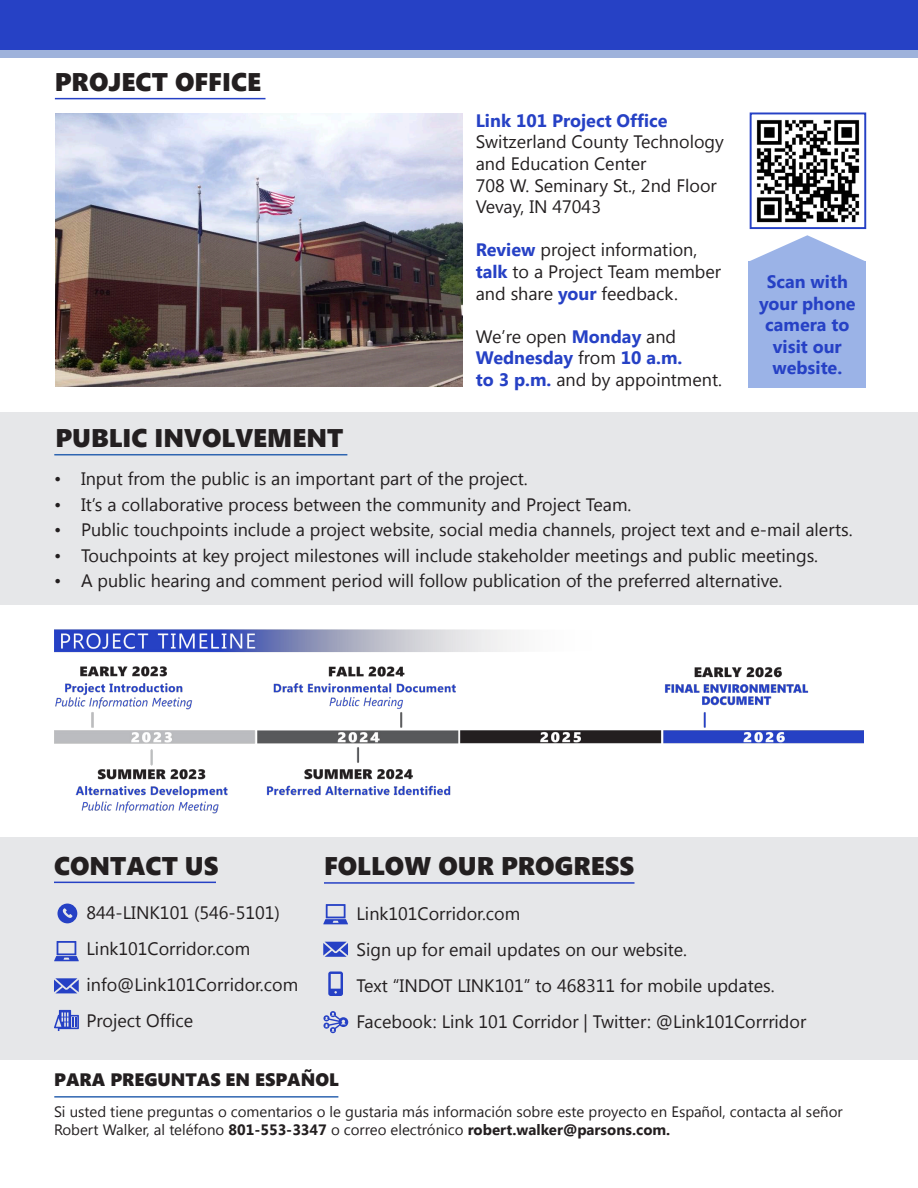
<style>
.page{position:relative;width:918px;height:1188px;background:#fff}
.page>*{position:absolute;margin:0;border:0;box-sizing:border-box;transform-origin:0 0}
.t1{font:25.5px "Segoe UI Black";color:#231f20}
.t2{font:18px/21.6px "Segoe UI";color:#231f20}
.t3{font:700 18px/21.6px "Segoe UI";color:#2641c5;text-align:center}
.t4{font:18px "Segoe UI Black";color:#231f20}
.t5{font:15px/18px "Segoe UI";color:#231f20}
.s1{font-weight:700;color:#2641c5}
.s2{font-weight:700}
</style>
<div class="page">
<div style="left:0;top:837px;width:918px;height:223px;background:#e6e7e9"></div>
<div style="left:0;top:0;width:918px;height:54px;background:#2641c5"></div>
<div style="left:0;top:51px;width:918px;height:7px;background:#9eb2db"></div>
<hr style="left:54px;top:882px;width:162px;height:1px;background:#2641c5">
<svg style="left:54px;top:941px;width:25px;height:20px"></svg>
<svg style="left:54px;top:978px;width:25px;height:15px"></svg>
<svg style="left:57px;top:904px;width:20px;height:19px"></svg>
<hr style="left:324px;top:882px;width:310px;height:2px;background:#2641c5">
<svg style="left:323px;top:904px;width:25px;height:20px"></svg>
<svg style="left:323px;top:942px;width:25px;height:15px"></svg>
<svg style="left:328px;top:971px;width:15px;height:25px"></svg>
<img style="left:54px;top:629px;width:810px;height:185px">
<hr style="left:55px;top:98px;width:210px;height:1px;background:#2641c5">
<img style="left:56px;top:114px;width:407px;height:272px">
<img style="left:756px;top:120px;width:104px;height:103px">
<div style="left:750px;top:112px;width:116px;height:117px;border:2px solid #2641c5"></div>
<div style="left:749px;top:262px;width:117px;height:126px;background:#9bb3e7"></div>
<svg style="left:749px;top:235px;width:117px;height:27px"></svg>
<svg style="left:54px;top:1010px;width:25px;height:21px"></svg>
<hr style="left:54px;top:1096px;width:284px;height:2px;background:#2e65b1">
<div style="left:0;top:412px;width:918px;height:193px;background:#e6e7e9"></div>
<hr style="left:54px;top:454px;width:293px;height:1px;background:#2e65b1">
<svg style="left:323px;top:1011px;width:26px;height:22px"></svg>
<p class="t1" style="left:55px;top:63px;width:208px">PROJECT OFFICE</p>
<p class="t2" style="left:476px;top:109px;width:250px"><span class="s1">Link 101 Project Office<br></span>Switzerland County Technology and Education Center</p>
<p class="t2" style="left:476px;top:174px;width:243px">708 W. Seminary St., 2nd Floor</p>
<p class="t2" style="left:476px;top:195px;width:127px">Vevay, IN 47043</p>
<p class="t2" style="left:476px;top:238px;width:247px"><span class="s1">Review</span> project information, <span class="s1">talk</span> to a Project Team member and share <span class="s1">your</span> feedback.</p>
<p class="t2" style="left:476px;top:325px;width:248px">We’re open <span class="s1">Monday</span> and<br><span class="s1">Wednesday</span> from <span class="s1">10 a.m.<br>to 3 p.m.</span> and by appointment.</p>
<p class="t3" style="left:759px;top:270px;width:98px">Scan with your phone camera to visit our website.</p>
<p class="t1" style="left:55px;top:419px;width:290px">PUBLIC INVOLVEMENT</p>
<p class="t2" style="left:54px;top:467px;width:475px">• Input from the public is an important part of the project.</p>
<p class="t2" style="left:54px;top:493px;width:579px">• It’s a collaborative process between the community and Project Team.</p>
<p class="t2" style="left:54px;top:518px;width:800px">• Public touchpoints include a project website, social media channels, project text and e-mail alerts.</p>
<p class="t2" style="left:54px;top:544px;width:766px">• Touchpoints at key project milestones will include stakeholder meetings and public meetings.</p>
<p class="t2" style="left:54px;top:569px;width:730px">• A public hearing and comment period will follow publication of the preferred alternative.</p>
<p class="t1" style="left:54px;top:847px;width:166px">CONTACT US</p>
<p class="t2" style="left:87px;top:901px;width:195px">844-LINK101 (546-5101)</p>
<p class="t2" style="left:87px;top:937px;width:165px">Link101Corridor.com</p>
<p class="t2" style="left:87px;top:973px;width:213px">info@Link101Corridor.com</p>
<p class="t2" style="left:87px;top:1009px;width:108px">Project Office</p>
<p class="t1" style="left:324px;top:848px;width:312px">FOLLOW OUR PROGRESS</p>
<p class="t2" style="left:357px;top:902px;width:165px">Link101Corridor.com</p>
<p class="t2" style="left:357px;top:938px;width:332px">Sign up for email updates on our website.</p>
<p class="t2" style="left:357px;top:974px;width:420px">Text “INDOT LINK101” to 468311 for mobile updates.</p>
<p class="t2" style="left:357px;top:1010px;width:451px">Facebook: Link 101 Corridor | Twitter: @Link101Corrridor</p>
<p class="t4" style="left:54px;top:1066px;width:286px">PARA PREGUNTAS EN ESPAÑOL</p>
<p class="t5" style="left:54px;top:1102px;width:790px">Si usted tiene preguntas o comentarios o le gustaria más información sobre este proyecto en Español, contacta al señor<br>Robert Walker, al teléfono <span class="s2">801-553-3347</span> o correo electrónico <span class="s2">robert.walker@parsons.com.</span></p>
</div>
